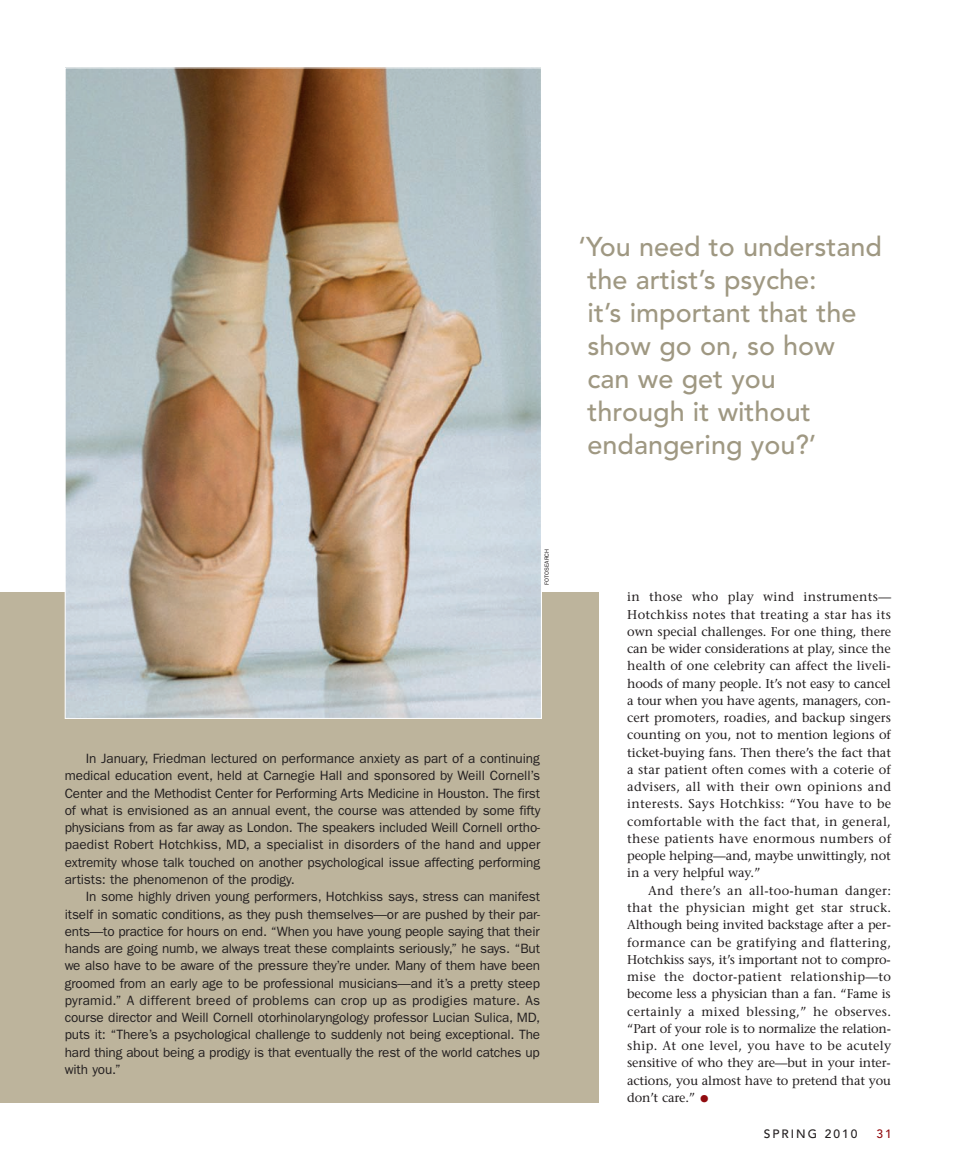
<style>
.page{position:relative;width:972px;height:1175px;background:#fff}
.page>*{position:absolute;margin:0;border:0;box-sizing:border-box;transform-origin:0 0}
.t1{font:500 27px/33px "Avenir";color:#9f9882}
.t2{font:13.5px "Franklin Gothic";letter-spacing:-.01em;color:#231f20}
.t3{font:13.5px "Franklin Gothic";letter-spacing:.02em;color:#231f20}
.t4{font:12.75px "Stone Serif";letter-spacing:.005em;color:#231f20}
.t5{font:12.75px "Stone Serif";letter-spacing:.025em;color:#231f20}
.t6{font:12.75px "Stone Serif";letter-spacing:-.015em;color:#231f20}
.t7{font:500 12px "Avenir";letter-spacing:.165em;color:#231f20}
.t8{font:500 12px "Avenir";color:#910b0f}
.t9{font:6px "Franklin Gothic";color:#231f20}
.s1{font-size:21px;color:#910b0f}
</style>
<div class="page">
<div style="left:0;top:592px;width:599px;height:511px;background:#bdb49c"></div>
<img style="left:67px;top:70px;width:473px;height:646px">
<p class="t1" style="left:588px;top:232px;width:296px;text-indent:-9px">‘You need to understand the artist’s psyche:<br>it’s important that the show go on, so how can we get you<br>through it without endangering you?’</p>
<p class="t9" style="left:545px;top:584px;width:37px;rotate:-90deg">FOTOSEARCH</p>
<p class="t2" style="left:86px;top:754px;width:456px">In January, Friedman lectured on performance anxiety as part of a continuing</p>
<p class="t2" style="left:65px;top:771px;width:477px">medical education event, held at Carnegie Hall and sponsored by Weill Cornell’s</p>
<p class="t2" style="left:65px;top:788px;width:477px">Center and the Methodist Center for Performing Arts Medicine in Houston. The first</p>
<p class="t2" style="left:65px;top:805px;width:477px">of what is envisioned as an annual event, the course was attended by some fifty</p>
<p class="t2" style="left:65px;top:823px;width:477px">physicians from as far away as London. The speakers included Weill Cornell ortho-</p>
<p class="t2" style="left:65px;top:840px;width:477px">paedist Robert Hotchkiss, MD, a specialist in disorders of the hand and upper</p>
<p class="t2" style="left:65px;top:857px;width:477px">extremity whose talk touched on another psychological issue affecting performing</p>
<p class="t2" style="left:65px;top:874px;width:231px">artists: the phenomenon of the prodigy.</p>
<p class="t2" style="left:86px;top:892px;width:456px">In some highly driven young performers, Hotchkiss says, stress can manifest</p>
<p class="t2" style="left:65px;top:909px;width:477px">itself in somatic conditions, as they push themselves—or are pushed by their par-</p>
<p class="t2" style="left:65px;top:926px;width:476px">ents—to practice for hours on end. “When you have young people saying that their</p>
<p class="t2" style="left:65px;top:943px;width:477px">hands are going numb, we always treat these complaints seriously,” he says. “But</p>
<p class="t2" style="left:65px;top:961px;width:477px">we also have to be aware of the pressure they’re under. Many of them have been</p>
<p class="t2" style="left:65px;top:978px;width:477px">groomed from an early age to be professional musicians—and it’s a pretty steep</p>
<p class="t3" style="left:65px;top:995px;width:477px">pyramid.” A different breed of problems can crop up as prodigies mature. As</p>
<p class="t2" style="left:65px;top:1012px;width:477px">course director and Weill Cornell otorhinolaryngology professor Lucian Sulica, MD,</p>
<p class="t2" style="left:65px;top:1030px;width:477px">puts it: “There’s a psychological challenge to suddenly not being exceptional. The</p>
<p class="t2" style="left:65px;top:1047px;width:477px">hard thing about being a prodigy is that eventually the rest of the world catches up</p>
<p class="t2" style="left:65px;top:1064px;width:58px">with you.”</p>
<p class="t5" style="left:627px;top:592px;width:265px">in those who play wind instruments—</p>
<p class="t4" style="left:627px;top:609px;width:265px">Hotchkiss notes that treating a star has its</p>
<p class="t4" style="left:627px;top:626px;width:265px">own special challenges. For one thing, there</p>
<p class="t4" style="left:627px;top:643px;width:265px">can be wider considerations at play, since the</p>
<p class="t4" style="left:627px;top:661px;width:265px">health of one celebrity can affect the liveli-</p>
<p class="t4" style="left:627px;top:678px;width:265px">hoods of many people. It’s not easy to cancel</p>
<p class="t6" style="left:627px;top:695px;width:265px">a tour when you have agents, managers, con-</p>
<p class="t4" style="left:627px;top:712px;width:265px">cert promoters, roadies, and backup singers</p>
<p class="t4" style="left:627px;top:730px;width:265px">counting on you, not to mention legions of</p>
<p class="t4" style="left:627px;top:747px;width:265px">ticket-buying fans. Then there’s the fact that</p>
<p class="t4" style="left:627px;top:764px;width:265px">a star patient often comes with a coterie of</p>
<p class="t5" style="left:627px;top:781px;width:265px">advisers, all with their own opinions and</p>
<p class="t5" style="left:627px;top:799px;width:265px">interests. Says Hotchkiss: “You have to be</p>
<p class="t4" style="left:627px;top:816px;width:265px">comfortable with the fact that, in general,</p>
<p class="t5" style="left:627px;top:833px;width:265px">these patients have enormous numbers of</p>
<p class="t6" style="left:627px;top:850px;width:265px">people helping—and, maybe unwittingly, not</p>
<p class="t4" style="left:627px;top:868px;width:135px">in a very helpful way.”</p>
<p class="t5" style="left:648px;top:885px;width:244px">And there’s an all-too-human danger:</p>
<p class="t5" style="left:627px;top:902px;width:265px">that the physician might get star struck.</p>
<p class="t4" style="left:627px;top:919px;width:265px">Although being invited backstage after a per-</p>
<p class="t5" style="left:627px;top:937px;width:265px">formance can be gratifying and flattering,</p>
<p class="t4" style="left:627px;top:954px;width:265px">Hotchkiss says, it’s important not to compro-</p>
<p class="t5" style="left:627px;top:971px;width:265px">mise the doctor-patient relationship—to</p>
<p class="t4" style="left:627px;top:988px;width:265px">become less a physician than a fan. “Fame is</p>
<p class="t5" style="left:627px;top:1006px;width:265px">certainly a mixed blessing,” he observes.</p>
<p class="t6" style="left:627px;top:1023px;width:265px">“Part of your role is to normalize the relation-</p>
<p class="t5" style="left:627px;top:1040px;width:265px">ship. At one level, you have to be acutely</p>
<p class="t4" style="left:627px;top:1057px;width:265px">sensitive of who they are—but in your inter-</p>
<p class="t4" style="left:627px;top:1075px;width:265px">actions, you almost have to pretend that you</p>
<p class="t4" style="left:627px;top:1092px;width:84px">don’t care.” <span class="s1">•</span></p>
<p class="t7" style="left:764px;top:1129px;width:95px">SPRING 2010</p>
<p class="t8" style="left:876px;top:1129px;width:17px">31</p>
</div>
